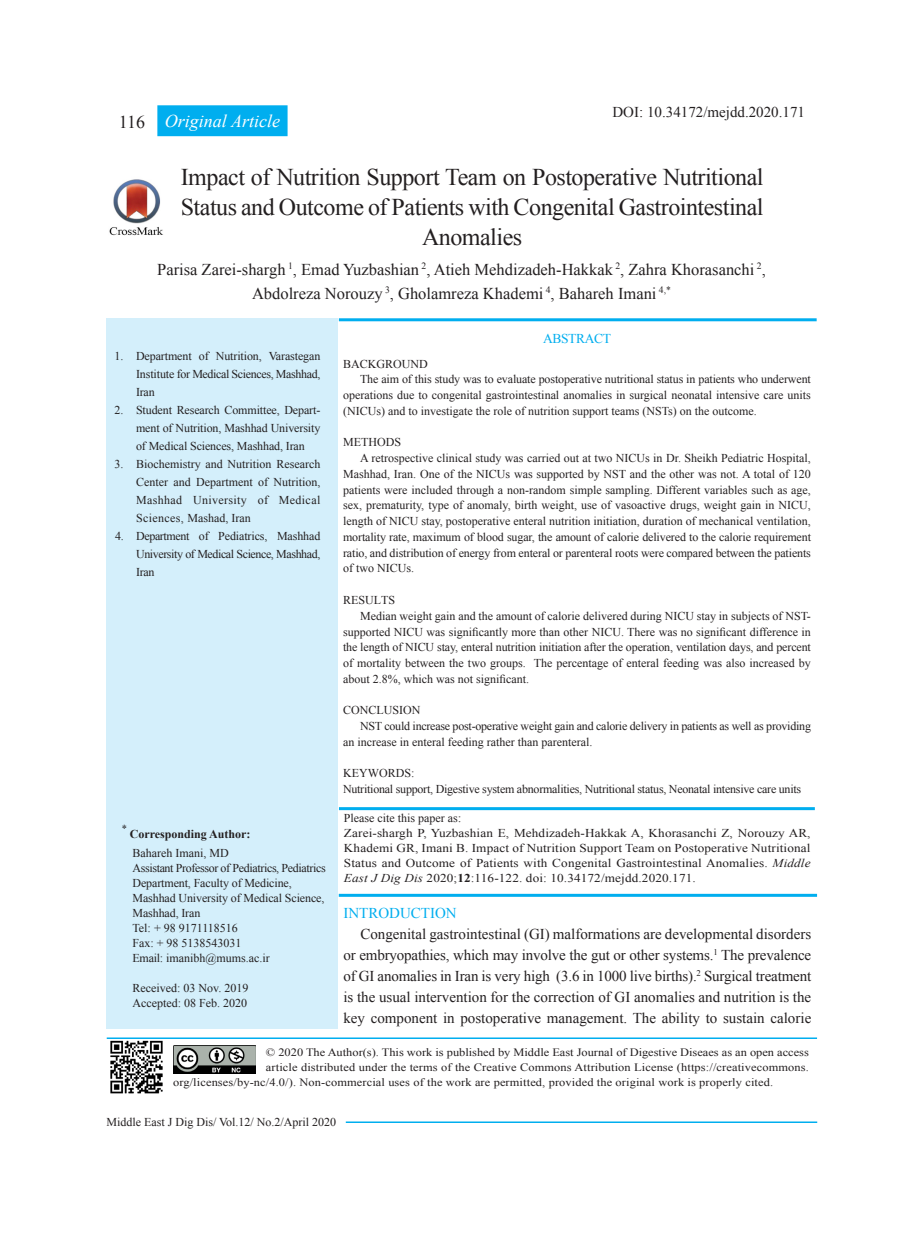
<style>
.page{position:relative;width:923px;height:1234px;background:#fff}
.page>*{position:absolute;margin:0;border:0;box-sizing:border-box;transform-origin:0 0}
.t1{font:24px/30px "Times New Roman";letter-spacing:-.02em;color:#231f20;text-align:center}
.t2{font:italic 18px "Times New Roman";color:#fff}
.t3{font:18px "Times New Roman";color:#231f20}
.t4{font:16.5px "Times New Roman";color:#231f20}
.t5{font:15px/21px "Times New Roman";color:#231f20;text-align:justify}
.t6{font:15px "Times New Roman";color:#00aeef}
.t7{font:13.5px "Times New Roman";letter-spacing:-.025em;color:#00aeef}
.t8{font:12px/15.8px "Times New Roman";letter-spacing:-.01em;color:#231f20;text-align:justify}
.t9{font:12px/15px "Times New Roman";letter-spacing:-.01em;color:#231f20;text-align:justify;scale:1.1 1}
.t10{font:700 12px "Times New Roman";color:#231f20}
.t11{font:11.25px/15px "Times New Roman";letter-spacing:.01em;color:#231f20;scale:1.1 1}
.t12{font:10.5px "Times New Roman";color:#231f20}
.s1{font-style:italic}
.s2{font-weight:700}
</style>
<div class="page">
<hr style="left:346px;top:1121px;width:471px;height:1px;background:#00aeef">
<hr style="left:339px;top:807px;width:476px;height:3px;background:#00aeef">
<div style="left:106px;top:318px;width:231px;height:710px;background:#d4effb"></div>
<hr style="left:339px;top:893px;width:478px;height:3px;background:#00aeef">
<div style="left:158px;top:106px;width:129px;height:29px;background:#00aeef"></div>
<div style="left:157px;top:105px;width:130px;height:31px;border:2px solid #00aeef"></div>
<hr style="left:339px;top:318px;width:477px;height:3px;background:#00aeef">
<hr style="left:107px;top:1037px;width:710px;height:1px;background:#00aeef">
<img style="left:173px;top:1045px;width:82px;height:28px">
<img style="left:110px;top:1040px;width:53px;height:53px">
<img style="left:109px;top:179px;width:54px;height:57px">
<p class="t3" style="left:119px;top:110px;width:28px">116</p>
<p class="t2" style="left:165px;top:109px;width:117px">Original Article</p>
<p class="t5" style="left:612px;top:101px;width:194px">DOI: 10.34172/mejdd.2020.171</p>
<p class="t1" style="left:181px;top:162px;width:584px">Impact of Nutrition Support Team on Postoperative Nutritional<br>Status and Outcome of Patients with Congenital Gastrointestinal<br>Anomalies</p>
<p class="t4" style="left:157px;top:258px;width:610px">Parisa Zarei-shargh <sup>1</sup>, Emad Yuzbashian <sup>2</sup>, Atieh Mehdizadeh-Hakkak <sup>2</sup>, Zahra Khorasanchi <sup>2</sup>,</p>
<p class="t4" style="left:252px;top:282px;width:420px">Abdolreza Norouzy <sup>3</sup>, Gholamreza Khademi <sup>4</sup>, Bahareh Imani <sup>4,*</sup></p>
<p class="t7" style="left:543px;top:329px;width:70px">ABSTRACT</p>
<p class="t8" style="left:136px;top:347px;width:186px;line-height:18px;text-indent:-22px">1. Department of Nutrition, Varastegan Institute for Medical Sciences, Mashhad, Iran</p>
<p class="t8" style="left:136px;top:401px;width:186px;line-height:18px;text-indent:-22px">2. Student Research Committee, Depart&shy;ment of Nutrition, Mashhad University of Medical Sciences, Mashhad, Iran</p>
<p class="t8" style="left:136px;top:455px;width:186px;line-height:18px;text-indent:-22px">3. Biochemistry and Nutrition Research Center and Department of Nutrition, Mashhad University of Medical Sciences, Mashad, Iran</p>
<p class="t8" style="left:136px;top:527px;width:186px;line-height:18px;text-indent:-21px">4. Department of Pediatrics, Mashhad University of Medical Science, Mashhad, Iran</p>
<p class="t12" style="left:122px;top:821px;width:7px">*</p>
<p class="t10" style="left:130px;top:825px;width:122px">Corresponding Author:</p>
<p class="t8" style="left:132px;top:845px;width:98px">Bahareh Imani, MD</p>
<p class="t8" style="left:132px;top:860px;width:195px;line-height:15px;text-align:left">Assistant Professor of Pediatrics, Pediatrics Department, Faculty of Medicine, Mashhad University of Medical Science, Mashhad, Iran</p>
<p class="t8" style="left:132px;top:920px;width:107px">Tel: + 98 9171118516</p>
<p class="t8" style="left:132px;top:935px;width:111px">Fax: + 98 5138543031</p>
<p class="t8" style="left:132px;top:950px;width:139px">Email: imanibh@mums.ac.ir</p>
<p class="t8" style="left:132px;top:980px;width:117px">Received: 03 Nov. 2019</p>
<p class="t8" style="left:132px;top:995px;width:116px">Accepted: 08 Feb. 2020</p>
<p class="t8" style="left:343px;top:355px;width:86px">BACKGROUND</p>
<p class="t8" style="left:343px;top:371px;width:469px;text-indent:17px">The aim of this study was to evaluate postoperative nutritional status in patients who underwent operations due to congenital gastrointestinal anomalies in surgical neonatal intensive care units (NICUs) and to investigate the role of nutrition support teams (NSTs) on the outcome.</p>
<p class="t8" style="left:343px;top:434px;width:59px">METHODS</p>
<p class="t8" style="left:343px;top:450px;width:469px;text-indent:17px">A retrospective clinical study was carried out at two NICUs in Dr. Sheikh Pediatric Hospital, Mashhad, Iran. One of the NICUs was supported by NST and the other was not. A total of 120 patients were included through a non-random simple sampling. Different variables such as age, sex, prematurity, type of anomaly, birth weight, use of vasoactive drugs, weight gain in NICU, length of NICU stay, postoperative enteral nutrition initiation, duration of mechanical ventilation, mortality rate, maximum of blood sugar, the amount of calorie delivered to the calorie requirement ratio, and distribution of energy from enteral or parenteral roots were compared between the patients of two NICUs.</p>
<p class="t8" style="left:343px;top:591px;width:54px">RESULTS</p>
<p class="t8" style="left:343px;top:607px;width:469px;text-indent:17px">Median weight gain and the amount of calorie delivered during NICU stay in subjects of NST&shy;supported NICU was significantly more than other NICU. There was no significant difference in the length of NICU stay, enteral nutrition initiation after the operation, ventilation days, and percent of mortality between the two groups. The percentage of enteral feeding was also increased by about 2.8%, which was not significant.</p>
<p class="t8" style="left:343px;top:702px;width:79px">CONCLUSION</p>
<p class="t8" style="left:343px;top:717px;width:469px;text-indent:17px">NST could increase post-operative weight gain and calorie delivery in patients as well as providing an increase in enteral feeding rather than parenteral.</p>
<p class="t8" style="left:343px;top:765px;width:73px">KEYWORDS:</p>
<p class="t8" style="left:343px;top:780px;width:460px">Nutritional support, Digestive system abnormalities, Nutritional status, Neonatal intensive care units</p>
<p class="t8" style="left:344px;top:809px;width:119px">Please cite this paper as:</p>
<p class="t9" style="left:344px;top:825px;width:426px">Zarei-shargh P, Yuzbashian E, Mehdizadeh-Hakkak A, Khorasanchi Z, Norouzy AR, Khademi GR, Imani B. Impact of Nutrition Support Team on Postoperative Nutritional Status and Outcome of Patients with Congenital Gastrointestinal Anomalies. <span class="s1">Middle East J Dig Dis</span> 2020;<span class="s2">12</span>:116-122. doi: 10.34172/mejdd.2020.171.</p>
<p class="t6" style="left:343px;top:902px;width:115px">INTRODUCTION</p>
<p class="t5" style="left:343px;top:922px;width:469px;text-indent:17px">Congenital gastrointestinal (GI) malformations are developmental disorders or embryopathies, which may involve the gut or other systems.<sup>1</sup> The prevalence of GI anomalies in Iran is very high (3.6 in 1000 live births).<sup>2</sup> Surgical treatment is the usual intervention for the correction of GI anomalies and nutrition is the key component in postoperative management. The ability to sustain calorie</p>
<p class="t11" style="left:266px;top:1043px;width:495px">© 2020 The Author(s). This work is published by Middle East Journal of Digestive Diseaes as an open access</p>
<p class="t11" style="left:173px;top:1058px;width:579px;text-indent:93px">article distributed under the terms of the Creative Commons Attribution License (https://creativecommons. org/licenses/by-nc/4.0/). Non-commercial uses of the work are permitted, provided the original work is properly cited.</p>
<p class="t8" style="left:106px;top:1113px;width:231px">Middle East J Dig Dis/ Vol.12/ No.2/April 2020</p>
</div>
